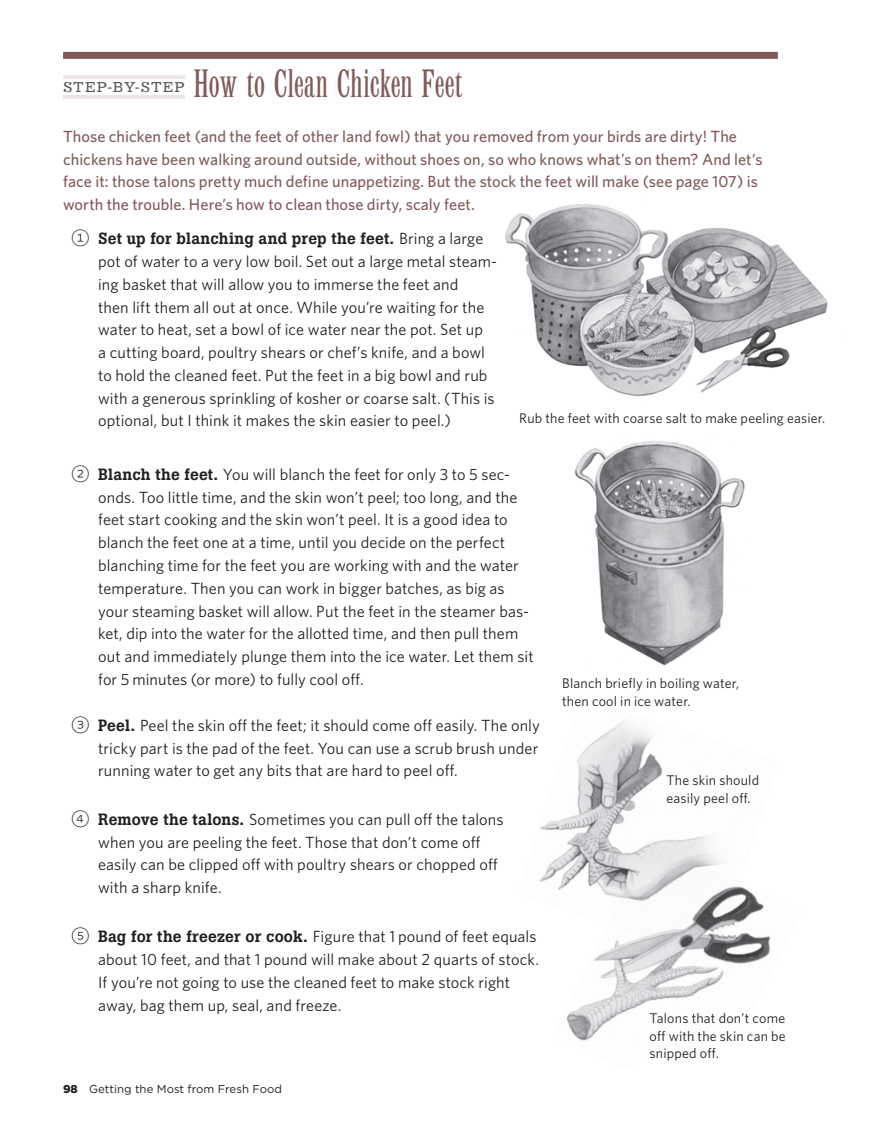
<style>
.page{position:relative;width:883px;height:1135px;background:#fff}
.page>*{position:absolute;margin:0;border:0;box-sizing:border-box;transform-origin:0 0}
.t1{font:condensed 40.25px "Latin MT Std";letter-spacing:-.01em;color:#825b58}
.t2{font:16.1px/22.8px "Whitney";letter-spacing:.005em;color:#231f20}
.t3{font:500 16.1px/22.8px "Whitney";letter-spacing:.005em;color:#825b58}
.t4{font:500 16.1px "Boton";letter-spacing:.01em;color:#231f20}
.t5{font:14px/17.5px "Whitney";letter-spacing:.01em;color:#231f20}
.t6{font:14px "Farao";letter-spacing:.11em;color:#57585a}
.t7{font:11.38px "Gotham";color:#231f20}
.s1{font-family:"Whitney Index White Rd Lt";font-weight:400;font-size:17.85px}
.s2{font-family:"Whitney";font-weight:400}
.s3{font-family:"Whitney Index White Rd Lt";font-size:17.85px}
.s4{font-family:"Boton";font-weight:500}
.s5{font-weight:900}
</style>
<div class="page">
<img style="left:505px;top:204px;width:323px;height:193px">
<img style="left:566px;top:958px;width:197px;height:83px">
<div style="left:63px;top:52px;width:714px;height:7px;background:#825b58"></div>
<hr style="left:63px;top:75px;width:122px;height:4px;background:#eee4e4">
<hr style="left:63px;top:95px;width:122px;height:4px;background:#eee4e4">
<img style="left:575px;top:441px;width:170px;height:225px">
<img style="left:540px;top:719px;width:231px;height:239px">
<h1 class="t1" style="left:193px;top:62px;width:271px">How to Clean Chicken Feet</h1>
<p class="t3" style="left:63px;top:125px;width:700px">Those chicken feet (and the feet of other land fowl) that you removed from your birds are dirty! The chickens have been walking around outside, without shoes on, so who knows what’s on them? And let’s face it: those talons pretty much define unappetizing. But the stock the feet will make (see page 107) is worth the trouble. Here’s how to clean those dirty, scaly feet.</p>
<p class="t4" style="left:71px;top:229px;width:413px"><span class="s1">1</span> Set up for blanching and prep the feet. <span class="s2">Bring a large</span></p>
<p class="t2" style="left:98px;top:250px;width:400px">pot of water to a very low boil. Set out a large metal steam&shy;ing basket that will allow you to immerse the feet and<br>then lift them all out at once. While you’re waiting for the water to heat, set a bowl of ice water near the pot. Set up<br>a cutting board, poultry shears or chef’s knife, and a bowl to hold the cleaned feet. Put the feet in a big bowl and rub with a generous sprinkling of kosher or coarse salt. (This is optional, but I think it makes the skin easier to peel.)</p>
<p class="t6" style="left:63px;top:80px;width:123px">STEP-BY-STEP</p>
<p class="t5" style="left:519px;top:409px;width:307px">Rub the feet with coarse salt to make peeling easier.</p>
<p class="t2" style="left:98px;top:462px;width:437px;text-indent:-27px"><span class="s3">2</span> <span class="s4">Blanch the feet.</span> You will blanch the feet for only 3 to 5 sec&shy;onds. Too little time, and the skin won’t peel; too long, and the feet start cooking and the skin won’t peel. It is a good idea to blanch the feet one at a time, until you decide on the perfect blanching time for the feet you are working with and the water temperature. Then you can work in bigger batches, as big as your steaming basket will allow. Put the feet in the steamer bas&shy;ket, dip into the water for the allotted time, and then pull them out and immediately plunge them into the ice water. Let them sit for 5 minutes (or more) to fully cool off.</p>
<p class="t2" style="left:98px;top:713px;width:443px;text-align:justify;text-indent:-27px"><span class="s3">3</span> <span class="s4">Peel.</span> Peel the skin off the feet; it should come off easily. The only tricky part is the pad of the feet. You can use a scrub brush under running water to get any bits that are hard to peel off.</p>
<p class="t2" style="left:98px;top:807px;width:407px;text-indent:-27px"><span class="s3">4</span> <span class="s4">Remove the talons.</span> Sometimes you can pull off the talons when you are peeling the feet. Those that don’t come off easily can be clipped off with poultry shears or chopped off with a sharp knife.</p>
<p class="t2" style="left:98px;top:924px;width:442px;text-indent:-27px"><span class="s3">5</span> <span class="s4">Bag for the freezer or cook.</span> Figure that 1 pound of feet equals about 10 feet, and that 1 pound will make about 2 quarts of stock.<br>If you’re not going to use the cleaned feet to make stock right away, bag them up, seal, and freeze.</p>
<p class="t7" style="left:63px;top:1081px;width:220px"><span class="s5">98</span> Getting the Most from Fresh Food</p>
<p class="t5" style="left:562px;top:673px;width:179px">Blanch briefly in boiling water, then cool in ice water.</p>
<p class="t5" style="left:666px;top:771px;width:94px">The skin should easily peel off.</p>
<p class="t5" style="left:649px;top:1008px;width:138px;text-align:justify">Talons that don’t come off with the skin can be snipped off.</p>
</div>
